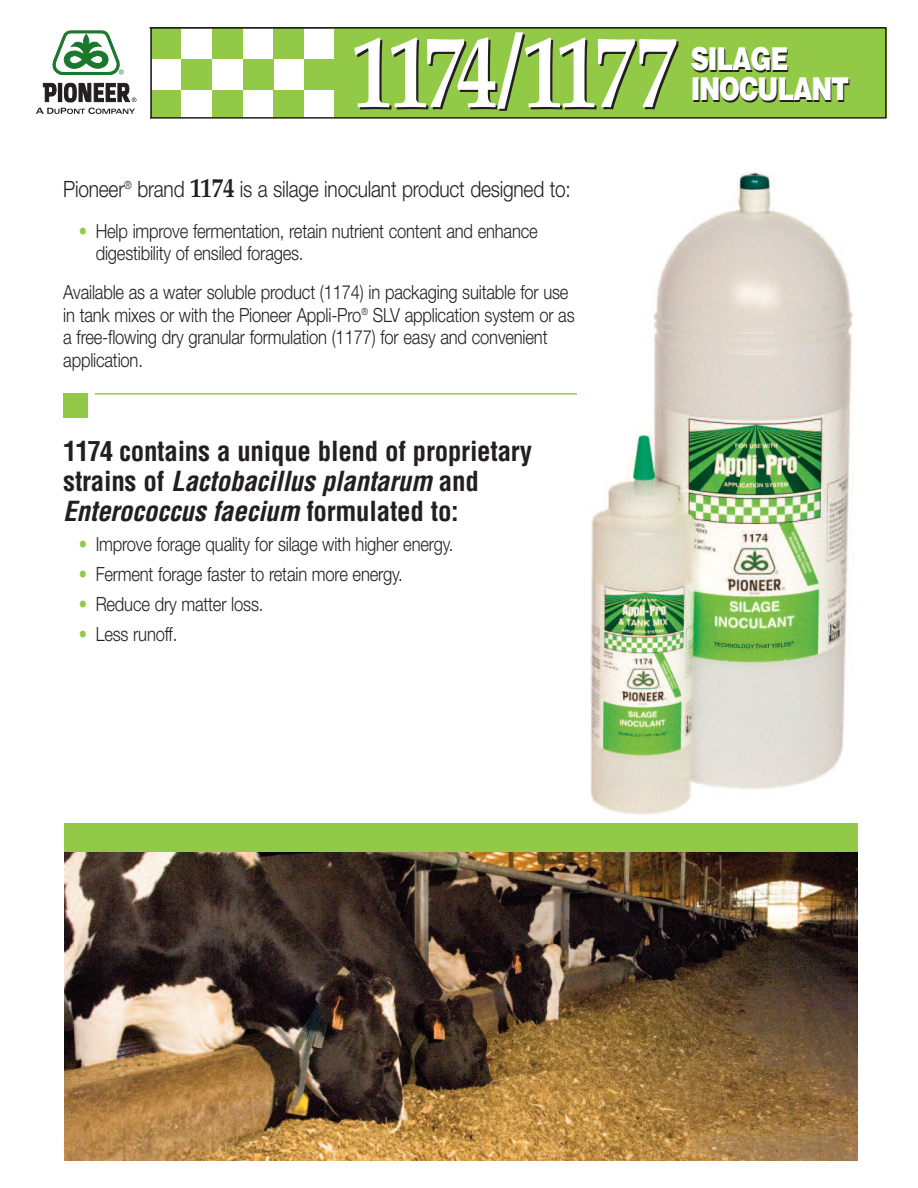
<style>
.page{position:relative;width:918px;height:1188px;background:#fff}
.page>*{position:absolute;margin:0;border:0;box-sizing:border-box;transform-origin:0 0}
.t1{font:700 103.65px "Palatino";letter-spacing:-.07em;color:#fff;scale:.8 1}
.t2{font:900 31.5px/30px "Helvetica";letter-spacing:-.045em;color:#fff;scale:.8 1}
.t3{font:700 condensed 27px/30px "Helvetica";letter-spacing:-.01em;color:#231f20}
.t4{font:300 22.5px "Helvetica Neue";letter-spacing:-.01em;color:#231f20;scale:.85 1}
.t5{font:300 19.5px/22.5px "Helvetica Neue";letter-spacing:-.01em;color:#231f20;scale:.85 1}
.s1{font-family:"Palatino";font-weight:700;font-size:27px}
.s2{color:#92c947}
.s3{font-style:italic}
</style>
<div class="page">
<img style="left:590px;top:172px;width:264px;height:643px">
<img style="left:64px;top:852px;width:794px;height:309px">
<div style="left:63px;top:393px;width:24px;height:25px;background:#92c947"></div>
<hr style="left:95px;top:393px;width:482px;height:2px;background:#92c947">
<svg style="left:152px;top:29px;width:182px;height:88px"></svg>
<div style="left:334px;top:28px;width:552px;height:90px;background:#92c947"></div>
<svg style="left:36px;top:82px;width:100px;height:32px"></svg>
<svg style="left:52px;top:31px;width:72px;height:44px"></svg>
<hr style="left:150px;top:117px;width:737px;height:2px;background:#231f20">
<hr style="left:150px;top:27px;width:737px;height:2px;background:#231f20">
<hr style="left:885px;top:28px;width:2px;height:90px;background:#231f20">
<hr style="left:150px;top:27px;width:2px;height:91px;background:#231f20">
<div style="left:64px;top:824px;width:794px;height:28px;background:#92c947"></div>
<h1 class="t1" style="left:352px;top:32px;width:408px">1174/1177</h1>
<h2 class="t2" style="left:691px;top:46px;width:200px">SILAGE<br>INOCULANT</h2>
<p class="t4" style="left:63px;top:175px;width:599px">Pioneer<sup>®</sup> brand <span class="s1">1174</span> is a silage inoculant product designed to:</p>
<p class="t5" style="left:96px;top:219px;width:522px;text-indent:-17px"><span class="s2">•</span> Help improve fermentation, retain nutrient content and enhance digestibility of ensiled forages.</p>
<p class="t5" style="left:63px;top:281px;width:603px">Available as a water soluble product (1174) in packaging suitable for use in tank mixes or with the Pioneer Appli-Pro<sup>®</sup> SLV application system or as a free-flowing dry granular formulation (1177) for easy and convenient application.</p>
<h3 class="t3" style="left:63px;top:439px;width:470px">1174 contains a unique blend of proprietary strains of <span class="s3">Lactobacillus plantarum</span> and<br><span class="s3">Enterococcus faecium</span> formulated to:</h3>
<p class="t5" style="left:79px;top:533px;width:442px"><span class="s2">•</span> Improve forage quality for silage with higher energy.</p>
<p class="t5" style="left:79px;top:563px;width:383px"><span class="s2">•</span> Ferment forage faster to retain more energy.</p>
<p class="t5" style="left:79px;top:593px;width:219px"><span class="s2">•</span> Reduce dry matter loss.</p>
<p class="t5" style="left:79px;top:623px;width:117px"><span class="s2">•</span> Less runoff.</p>
</div>
